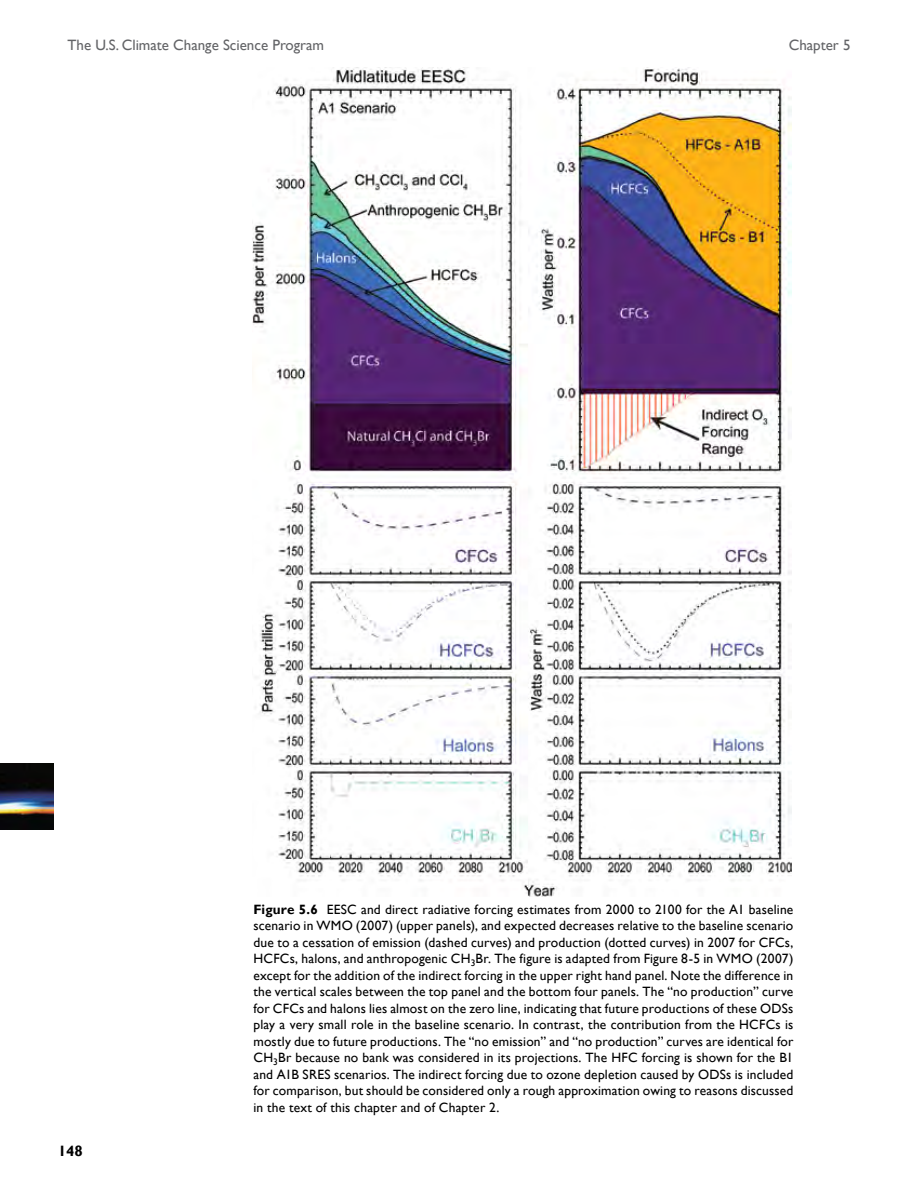
<style>
.page{position:relative;width:918px;height:1188px;background:#fff}
.page>*{position:absolute;margin:0;border:0;box-sizing:border-box;transform-origin:0 0}
.t1{font:15px "Gill Sans";color:#636467}
.t2{font:700 15px "Gill Sans";color:#000}
.t3{font:13.5px/16.5px "Gill Sans";letter-spacing:.015em;color:#000;text-align:justify}
.s1{font-weight:700}
</style>
<div class="page">
<img style="left:0;top:764px;width:53px;height:65px">
<img style="left:252px;top:68px;width:540px;height:829px">
<p class="t1" style="left:68px;top:36px;width:258px">The U.S. Climate Change Science Program</p>
<p class="t1" style="left:789px;top:36px;width:63px">Chapter 5</p>
<p class="t2" style="left:58px;top:1142px;width:26px">148</p>
<p class="t3" style="left:253px;top:901px;width:541px"><span class="s1">Figure 5.6</span> EESC and direct radiative forcing estimates from 2000 to 2100 for the A1 baseline scenario in WMO (2007) (upper panels), and expected decreases relative to the baseline scenario due to a cessation of emission (dashed curves) and production (dotted curves) in 2007 for CFCs, HCFCs, halons, and anthropogenic CH<sub>3</sub>Br. The figure is adapted from Figure 8-5 in WMO (2007) except for the addition of the indirect forcing in the upper right hand panel. Note the difference in the vertical scales between the top panel and the bottom four panels. The “no production” curve for CFCs and halons lies almost on the zero line, indicating that future productions of these ODSs play a very small role in the baseline scenario. In contrast, the contribution from the HCFCs is mostly due to future productions. The “no emission” and “no production” curves are identical for CH<sub>3</sub>Br because no bank was considered in its projections. The HFC forcing is shown for the B1 and A1B SRES scenarios. The indirect forcing due to ozone depletion caused by ODSs is included for comparison, but should be considered only a rough approximation owing to reasons discussed in the text of this chapter and of Chapter 2.</p>
</div>
